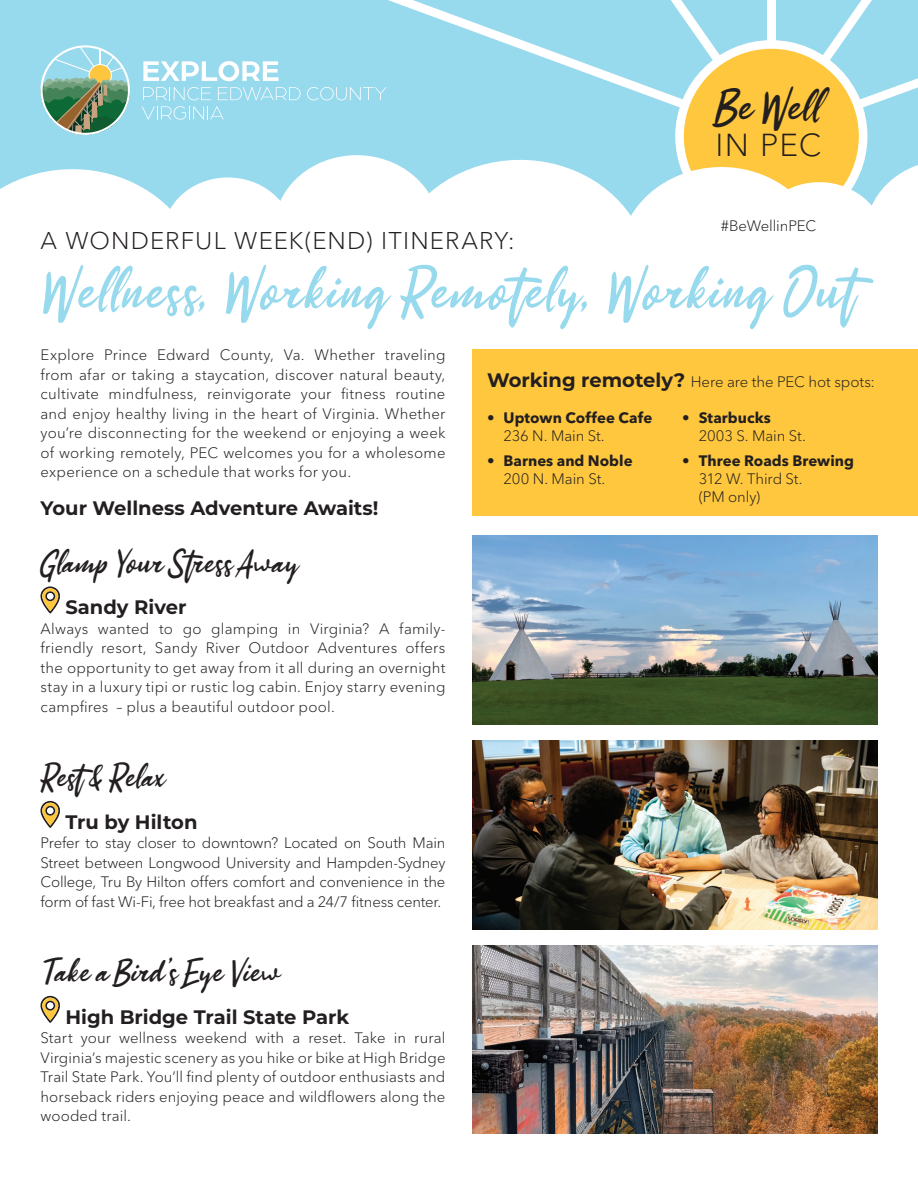
<style>
.page{position:relative;width:918px;height:1188px;background:#fff}
.page>*{position:absolute;margin:0;border:0;box-sizing:border-box;transform-origin:0 0}
.t1{font:64.5px "Tropicalismo";letter-spacing:.02em;color:#97d9ed}
.t2{font:49.5px "Tropicalismo";color:#231f20}
.t3{font:36px "Tropicalismo";color:#231f20}
.t4{font:300 31.5px "Avenir Next LT Pro";color:#231f20}
.t5{font:300 24px "Avenir Next LT Pro";letter-spacing:.05em;color:#231f20}
.t6{font:700 19.5px "Montserrat";color:#231f20}
.t7{font:300 15px/19.5px "Avenir Next LT Pro";letter-spacing:.005em;color:#231f20;text-align:justify}
.t8{font:700 15px "Avenir Next LT Pro";letter-spacing:.005em;color:#231f20}
.s1{font-family:"Montserrat";font-weight:700;font-size:19.5px}
</style>
<div class="page">
<div style="left:0;top:0;width:918px;height:356px;background:#97d9ed"></div>
<div style="left:0;top:169px;width:918px;height:367px;background:#fff"></div>
<svg style="left:40px;top:801px;width:20px;height:27px"></svg>
<svg style="left:40px;top:586px;width:20px;height:28px"></svg>
<svg style="left:40px;top:996px;width:20px;height:27px"></svg>
<div style="left:47px;top:1002px;width:6px;height:7px;background:#fff;border-radius:50%"></div>
<svg style="left:143px;top:61px;width:136px;height:20px"></svg>
<svg style="left:143px;top:87px;width:68px;height:13px"></svg>
<svg style="left:218px;top:87px;width:83px;height:13px"></svg>
<svg style="left:307px;top:0;width:611px;height:232px"></svg>
<svg style="left:142px;top:106px;width:82px;height:14px"></svg>
<svg style="left:41px;top:45px;width:89px;height:90px"></svg>
<img style="left:472px;top:740px;width:406px;height:189px">
<img style="left:472px;top:536px;width:406px;height:189px">
<img style="left:472px;top:945px;width:406px;height:189px">
<div style="left:472px;top:349px;width:446px;height:166px;background:#fec73d"></div>
<h3 class="t5" style="left:40px;top:226px;width:476px">A WONDERFUL WEEK(END) ITINERARY:</h3>
<h2 class="t2" style="left:716px;top:74px;width:116px">Be Well</h2>
<h3 class="t4" style="left:716px;top:126px;width:108px">IN PEC</h3>
<p class="t7" style="left:721px;top:216px;width:97px">#BeWellinPEC</p>
<h1 class="t1" style="left:40px;top:249px;width:815px">Wellness, Working Remotely, Working Out</h1>
<p class="t7" style="left:40px;top:345px;width:407px">Explore Prince Edward County, Va. Whether traveling from afar or taking a staycation, discover natural beauty, cultivate mindfulness, reinvigorate your fitness routine and enjoy healthy living in the heart of Virginia. Whether you’re disconnecting for the weekend or enjoying a week of working remotely, PEC welcomes you for a wholesome experience on a schedule that works for you.</p>
<p class="t7" style="left:487px;top:372px;width:389px"><span class="s1">Working remotely?</span> Here are the PEC hot spots:</p>
<p class="t8" style="left:487px;top:408px;width:167px">• Uptown Coffee Cafe</p>
<p class="t7" style="left:504px;top:426px;width:103px">236 N. Main St.</p>
<p class="t8" style="left:487px;top:451px;width:147px">• Barnes and Noble</p>
<p class="t7" style="left:504px;top:469px;width:103px">200 N. Main St.</p>
<p class="t8" style="left:682px;top:408px;width:90px">• Starbucks</p>
<p class="t7" style="left:699px;top:426px;width:109px">2003 S. Main St.</p>
<p class="t8" style="left:682px;top:451px;width:173px">• Three Roads Brewing</p>
<p class="t7" style="left:699px;top:469px;width:105px;line-height:18px">312 W. Third St. (PM only)</p>
<h3 class="t6" style="left:40px;top:494px;width:339px">Your Wellness Adventure Awaits!</h3>
<h3 class="t3" style="left:40px;top:539px;width:259px">Glamp Your Stress Away</h3>
<h3 class="t6" style="left:65px;top:593px;width:123px">Sandy River</h3>
<p class="t7" style="left:40px;top:619px;width:407px">Always wanted to go glamping in Virginia? A family&shy;friendly resort, Sandy River Outdoor Adventures offers the opportunity to get away from it all during an overnight stay in a luxury tipi or rustic log cabin. Enjoy starry evening campfires – plus a beautiful outdoor pool.</p>
<h3 class="t3" style="left:40px;top:754px;width:126px">Rest&amp; Relax</h3>
<h3 class="t6" style="left:65px;top:808px;width:134px">Tru by Hilton</h3>
<p class="t7" style="left:40px;top:833px;width:407px">Prefer to stay closer to downtown? Located on South Main Street between Longwood University and Hampden-Sydney College, Tru By Hilton offers comfort and convenience in the form of fast Wi-Fi, free hot breakfast and a 24/7 fitness center.</p>
<h3 class="t3" style="left:40px;top:949px;width:240px">Take a Bird’s Eye View</h3>
<h3 class="t6" style="left:65px;top:1003px;width:285px">High Bridge Trail State Park</h3>
<p class="t7" style="left:40px;top:1028px;width:407px">Start your wellness weekend with a reset. Take in rural Virginia’s majestic scenery as you hike or bike at High Bridge Trail State Park. You’ll find plenty of outdoor enthusiasts and horseback riders enjoying peace and wildflowers along the wooded trail.</p>
</div>
